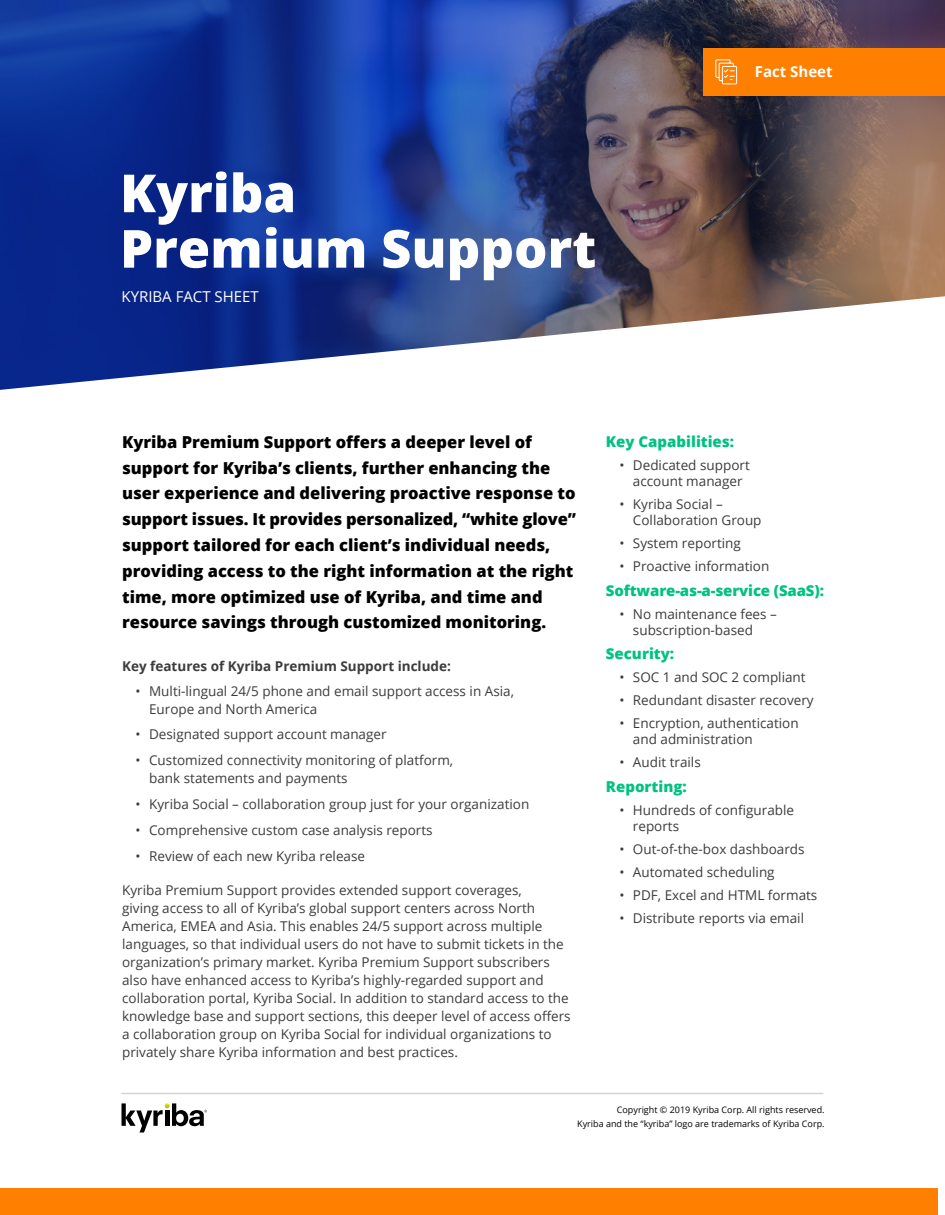
<style>
.page{position:relative;width:945px;height:1215px;background:#fff}
.page>*{position:absolute;margin:0;border:0;box-sizing:border-box;transform-origin:0 0}
.t1{font:800 52.5px/55.5px "Open Sans";color:#fff}
.t2{font:800 16.5px/25.8px "Open Sans";color:#000}
.t3{font:800 15px "Open Sans";color:#00c280}
.t4{font:15px "Open Sans";color:#fff}
.t5{font:700 15px "Open Sans";color:#fff}
.t6{font:13.5px/18px "Open Sans";color:#3c3c3e}
.t7{font:700 13.5px "Open Sans";color:#3c3c3e}
.t8{font:9px/13.8px "Open Sans";color:#000;text-align:right}
</style>
<div class="page">
<svg style="left:122px;top:1103px;width:85px;height:30px"></svg>
<img style="left:0;top:0;width:945px;height:390px">
<hr style="left:122px;top:1093px;width:702px;height:1px;background:#d4d4d4">
<div style="left:704px;top:48px;width:241px;height:48px;background:#ff8000"></div>
<svg style="left:715px;top:59px;width:22px;height:26px"></svg>
<div style="left:0;top:1188px;width:938px;height:27px;background:#ff8000"></div>
<h1 class="t1" style="left:120px;top:163px;width:478px">Kyriba<br>Premium Support</h1>
<p class="t4" style="left:122px;top:286px;width:139px">KYRIBA FACT SHEET</p>
<p class="t5" style="left:755px;top:61px;width:79px">Fact Sheet</p>
<p class="t2" style="left:122px;top:428px;width:455px">Kyriba Premium Support offers a deeper level of support for Kyriba’s clients, further enhancing the user experience and delivering proactive response to support issues. It provides personalized, “white glove” support tailored for each client’s individual needs, providing access to the right information at the right time, more optimized use of Kyriba, and time and resource savings through customized monitoring.</p>
<p class="t7" style="left:122px;top:656px;width:330px">Key features of Kyriba Premium Support include:</p>
<p class="t6" style="left:149px;top:681px;width:366px;text-indent:-14px">• Multi-lingual 24/5 phone and email support access in Asia,<br>Europe and North America</p>
<p class="t6" style="left:136px;top:725px;width:253px">• Designated support account manager</p>
<p class="t6" style="left:149px;top:751px;width:306px;text-indent:-14px">• Customized connectivity monitoring of platform, bank statements and payments</p>
<p class="t6" style="left:136px;top:795px;width:395px">• Kyriba Social – collaboration group just for your organization</p>
<p class="t6" style="left:136px;top:821px;width:299px">• Comprehensive custom case analysis reports</p>
<p class="t6" style="left:136px;top:846px;width:231px">• Review of each new Kyriba release</p>
<p class="t6" style="left:122px;top:881px;width:450px">Kyriba Premium Support provides extended support coverages,<br>giving access to all of Kyriba’s global support centers across North America, EMEA and Asia. This enables 24/5 support across multiple languages, so that individual users do not have to submit tickets in the organization’s primary market. Kyriba Premium Support subscribers also have enhanced access to Kyriba’s highly-regarded support and collaboration portal, Kyriba Social. In addition to standard access to the knowledge base and support sections, this deeper level of access offers a collaboration group on Kyriba Social for individual organizations to privately share Kyriba information and best practices.</p>
<p class="t3" style="left:606px;top:430px;width:130px">Key Capabilities:</p>
<p class="t6" style="left:619px;top:457px;width:132px;line-height:16.2px;text-align:center">• Dedicated support account manager</p>
<p class="t6" style="left:633px;top:496px;width:130px;line-height:16.2px;text-indent:-14px">• Kyriba Social –<br>Collaboration Group</p>
<p class="t6" style="left:619px;top:534px;width:123px">• System reporting</p>
<p class="t6" style="left:619px;top:557px;width:151px">• Proactive information</p>
<p class="t3" style="left:606px;top:579px;width:220px">Software-as-a-service (SaaS):</p>
<p class="t6" style="left:633px;top:605px;width:145px;line-height:16.2px;text-indent:-14px">• No maintenance fees – subscription-based</p>
<p class="t3" style="left:606px;top:642px;width:70px">Security:</p>
<p class="t6" style="left:619px;top:668px;width:188px">• SOC 1 and SOC 2 compliant</p>
<p class="t6" style="left:619px;top:691px;width:196px">• Redundant disaster recovery</p>
<p class="t6" style="left:633px;top:715px;width:167px;line-height:16.2px;text-indent:-14px">• Encryption, authentication and administration</p>
<p class="t6" style="left:619px;top:753px;width:83px">• Audit trails</p>
<p class="t3" style="left:606px;top:775px;width:82px">Reporting:</p>
<p class="t6" style="left:633px;top:801px;width:163px;line-height:16.2px;text-indent:-14px">• Hundreds of configurable reports</p>
<p class="t6" style="left:619px;top:840px;width:187px">• Out-of-the-box dashboards</p>
<p class="t6" style="left:619px;top:863px;width:157px">• Automated scheduling</p>
<p class="t6" style="left:619px;top:886px;width:199px">• PDF, Excel and HTML formats</p>
<p class="t6" style="left:619px;top:908px;width:186px">• Distribute reports via email</p>
<p class="t8" style="left:577px;top:1102px;width:249px">Copyright © 2019 Kyriba Corp. All rights reserved.<br>Kyriba and the “kyriba” logo are trademarks of Kyriba Corp.</p>
</div>
